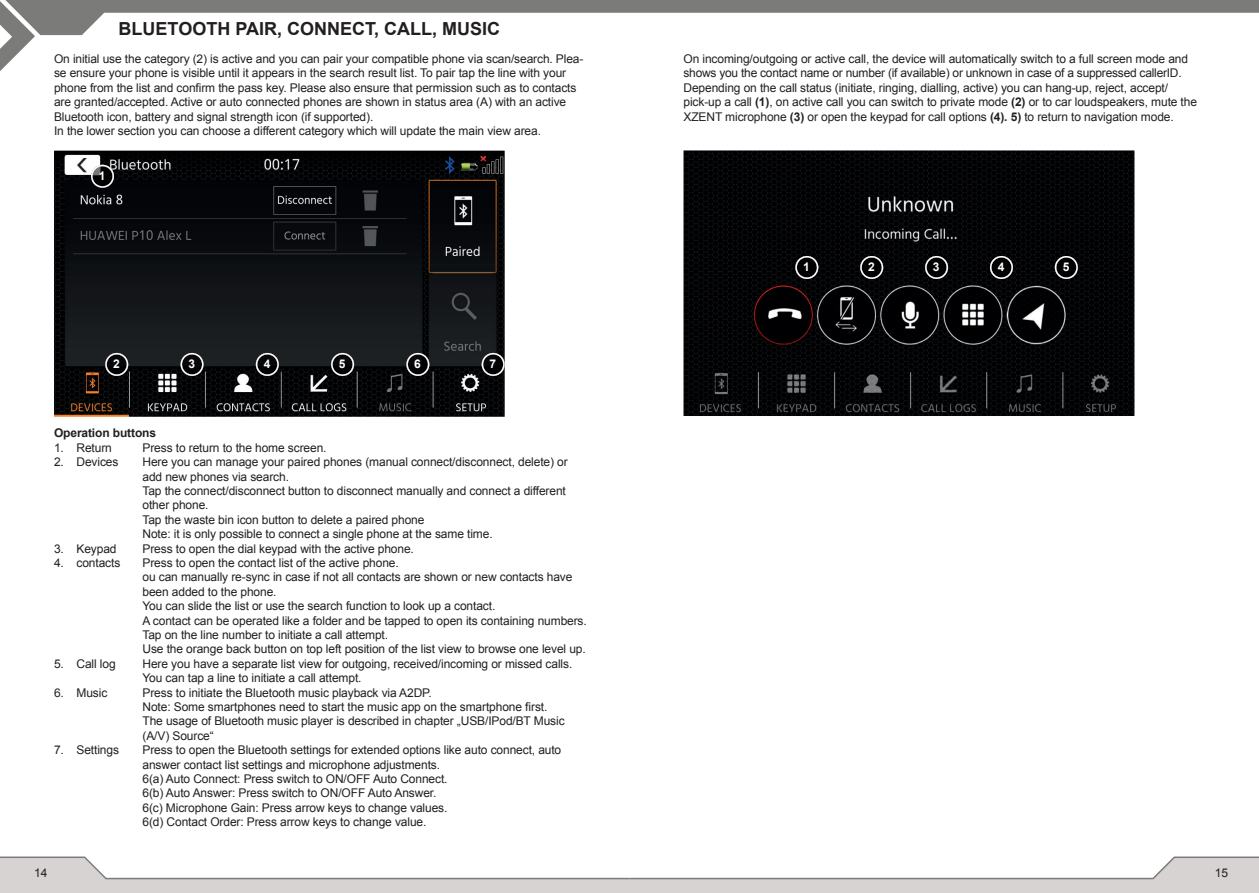
<style>
.page{position:relative;width:1259px;height:893px;background:#fff}
.page>*{position:absolute;margin:0;border:0;box-sizing:border-box;transform-origin:0 0}
.t1{font:700 18px "Arial";color:#231f20}
.t2{font:12px/14.4px "Arial";letter-spacing:-.01em;color:#231f20}
.t3{font:700 12px "Arial";letter-spacing:-.01em;color:#231f20}
.t4{font:700 12px "Arial";color:#fff}
.s1{font-weight:700}
</style>
<div class="page">
<div style="left:0;top:880px;width:1259px;height:13px;background:#d6d3d2"></div>
<svg style="left:0;top:856px;width:1259px;height:24px"></svg>
<svg style="left:0;top:0;width:1259px;height:71px"></svg>
<img style="left:54px;top:151px;width:451px;height:266px">
<img style="left:91px;top:165px;width:23px;height:23px">
<img style="left:92px;top:166px;width:21px;height:21px">
<div style="left:91px;top:165px;width:23px;height:23px;border:2px solid #fff;border-radius:50%"></div>
<img style="left:180px;top:353px;width:23px;height:23px">
<img style="left:181px;top:354px;width:22px;height:21px">
<div style="left:180px;top:353px;width:23px;height:23px;border:2px solid #fff;border-radius:50%"></div>
<img style="left:105px;top:353px;width:23px;height:23px">
<img style="left:106px;top:354px;width:21px;height:21px">
<div style="left:105px;top:353px;width:23px;height:23px;border:2px solid #fff;border-radius:50%"></div>
<img style="left:256px;top:353px;width:23px;height:23px">
<img style="left:257px;top:354px;width:21px;height:21px">
<div style="left:256px;top:353px;width:23px;height:23px;border:2px solid #fff;border-radius:50%"></div>
<img style="left:406px;top:353px;width:23px;height:23px">
<img style="left:407px;top:354px;width:21px;height:21px">
<div style="left:406px;top:353px;width:23px;height:23px;border:2px solid #fff;border-radius:50%"></div>
<img style="left:331px;top:353px;width:23px;height:23px">
<img style="left:332px;top:354px;width:21px;height:21px">
<div style="left:331px;top:353px;width:23px;height:23px;border:2px solid #fff;border-radius:50%"></div>
<img style="left:482px;top:353px;width:22px;height:23px">
<img style="left:482px;top:354px;width:22px;height:21px">
<div style="left:482px;top:353px;width:22px;height:23px;border:2px solid #fff;border-radius:50%"></div>
<img style="left:683px;top:150px;width:451px;height:266px">
<img style="left:795px;top:256px;width:23px;height:23px">
<img style="left:796px;top:257px;width:21px;height:21px">
<div style="left:795px;top:256px;width:23px;height:23px;border:2px solid #fff;border-radius:50%"></div>
<img style="left:925px;top:256px;width:23px;height:23px">
<img style="left:926px;top:257px;width:21px;height:21px">
<div style="left:925px;top:256px;width:23px;height:23px;border:2px solid #fff;border-radius:50%"></div>
<img style="left:860px;top:256px;width:23px;height:23px">
<img style="left:861px;top:257px;width:21px;height:21px">
<div style="left:860px;top:256px;width:23px;height:23px;border:2px solid #fff;border-radius:50%"></div>
<img style="left:990px;top:256px;width:23px;height:23px">
<img style="left:990px;top:257px;width:22px;height:21px">
<div style="left:990px;top:256px;width:23px;height:23px;border:2px solid #fff;border-radius:50%"></div>
<img style="left:1054px;top:256px;width:23px;height:23px">
<img style="left:1055px;top:257px;width:22px;height:21px">
<div style="left:1054px;top:256px;width:23px;height:23px;border:2px solid #fff;border-radius:50%"></div>
<h1 class="t1" style="left:119px;top:17px;width:383px">BLUETOOTH PAIR, CONNECT, CALL, MUSIC</h1>
<p class="t2" style="left:54px;top:52px;width:531px">On initial use the category (2) is active and you can pair your compatible phone via scan/search. Plea&shy;se ensure your phone is visible until it appears in the search result list. To pair tap the line with your phone from the list and confirm the pass key. Please also ensure that permission such as to contacts are granted/accepted. Active or auto connected phones are shown in status area (A) with an active Bluetooth icon, battery and signal strength icon (if supported).<br>In the lower section you can choose a different category which will update the main view area.</p>
<p class="t4" style="left:99px;top:168px;width:8px">1</p>
<p class="t4" style="left:113px;top:356px;width:8px">2</p>
<p class="t4" style="left:188px;top:356px;width:8px">3</p>
<p class="t4" style="left:264px;top:356px;width:8px">4</p>
<p class="t4" style="left:339px;top:356px;width:8px">5</p>
<p class="t4" style="left:414px;top:356px;width:8px">6</p>
<p class="t4" style="left:489px;top:356px;width:8px">7</p>
<p class="t3" style="left:54px;top:425px;width:104px">Operation buttons</p>
<p class="t2" style="left:54px;top:440px;width:59px">1. Return</p>
<p class="t2" style="left:142px;top:440px;width:186px">Press to return to the home screen.</p>
<p class="t2" style="left:54px;top:455px;width:66px">2. Devices</p>
<p class="t2" style="left:142px;top:455px;width:427px">Here you can manage your paired phones (manual connect/disconnect, delete) or add new phones via search.<br>Tap the connect/disconnect button to disconnect manually and connect a different other phone.<br>Tap the waste bin icon button to delete a paired phone<br>Note: it is only possible to connect a single phone at the same time.</p>
<p class="t2" style="left:54px;top:541px;width:64px">3. Keypad</p>
<p class="t2" style="left:142px;top:541px;width:273px">Press to open the dial keypad with the active phone.</p>
<p class="t2" style="left:54px;top:556px;width:68px">4. contacts</p>
<p class="t2" style="left:142px;top:556px;width:446px">Press to open the contact list of the active phone.<br>ou can manually re-sync in case if not all contacts are shown or new contacts have been added to the phone.<br>You can slide the list or use the search function to look up a contact.<br>A contact can be operated like a folder and be tapped to open its containing numbers.<br>Tap on the line number to initiate a call attempt.<br>Use the orange back button on top left position of the list view to browse one level up.</p>
<p class="t2" style="left:54px;top:656px;width:63px">5. Call log</p>
<p class="t2" style="left:142px;top:656px;width:431px">Here you have a separate list view for outgoing, received/incoming or missed calls.<br>You can tap a line to initiate a call attempt.</p>
<p class="t2" style="left:54px;top:685px;width:55px">6. Music</p>
<p class="t2" style="left:142px;top:685px;width:424px">Press to initiate the Bluetooth music playback via A2DP.<br>Note: Some smartphones need to start the music app on the smartphone first.<br>The usage of Bluetooth music player is described in chapter „USB/IPod/BT Music (A/V) Source“</p>
<p class="t2" style="left:54px;top:743px;width:67px">7. Settings</p>
<p class="t2" style="left:142px;top:743px;width:420px">Press to open the Bluetooth settings for extended options like auto connect, auto answer contact list settings and microphone adjustments.<br>6(a) Auto Connect: Press switch to ON/OFF Auto Connect.<br>6(b) Auto Answer: Press switch to ON/OFF Auto Answer.<br>6(c) Microphone Gain: Press arrow keys to change values.<br>6(d) Contact Order: Press arrow keys to change value.</p>
<p class="t2" style="left:683px;top:52px;width:515px">On incoming/outgoing or active call, the device will automatically switch to a full screen mode and shows you the contact name or number (if available) or unknown in case of a suppressed callerID.<br>Depending on the call status (initiate, ringing, dialling, active) you can hang-up, reject, accept/ pick-up a call <span class="s1">(1)</span>, on active call you can switch to private mode <span class="s1">(2)</span> or to car loudspeakers, mute the XZENT microphone <span class="s1">(3)</span> or open the keypad for call options <span class="s1">(4). 5)</span> to return to navigation mode.</p>
<p class="t4" style="left:803px;top:259px;width:8px">1</p>
<p class="t4" style="left:868px;top:259px;width:8px">2</p>
<p class="t4" style="left:933px;top:259px;width:8px">3</p>
<p class="t4" style="left:998px;top:259px;width:8px">4</p>
<p class="t4" style="left:1062px;top:259px;width:8px">5</p>
<p class="t2" style="left:34px;top:865px;width:15px">14</p>
<p class="t2" style="left:1214px;top:865px;width:15px">15</p>
</div>
